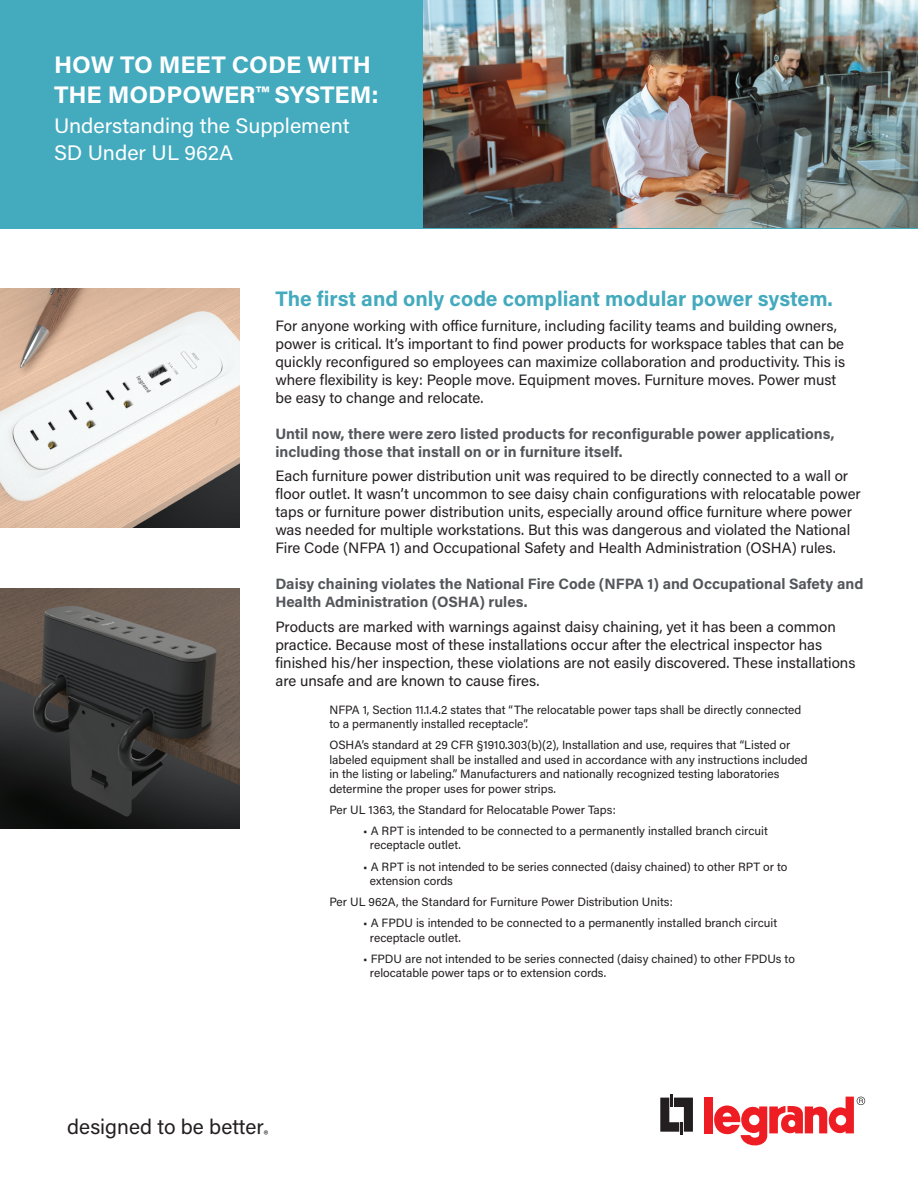
<style>
.page{position:relative;width:918px;height:1188px;background:#fff}
.page>*{position:absolute;margin:0;border:0;box-sizing:border-box;transform-origin:0 0}
.t1{font:700 24px/30px "Acumin Pro";color:#fff}
.t2{font:700 21px "Acumin Pro";color:#44aabe}
.t3{font:21px/27px "Acumin Pro";color:#fff}
.t4{font:21px "Acumin Pro";color:#231f20}
.t5{font:15px/18px "Acumin Pro";color:#231f20}
.t6{font:700 15px/18px "Acumin Pro";color:#54565b}
.t7{font:12px/14.4px "Acumin Pro";color:#231f20}
</style>
<div class="page">
<div style="left:0;top:0;width:918px;height:228px;background:#44aabe"></div>
<svg style="left:660px;top:1095px;width:33px;height:40px"></svg>
<div style="left:705px;top:1097px;width:8px;height:36px;background:#ee1d23"></div>
<svg style="left:714px;top:1097px;width:151px;height:49px"></svg>
<img style="left:424px;top:0;width:494px;height:228px">
<img style="left:0;top:288px;width:240px;height:240px">
<img style="left:0;top:589px;width:239px;height:239px">
<h1 class="t1" style="left:54px;top:49px;width:326px">HOW TO MEET CODE WITH<br>THE MODPOWER™ SYSTEM:</h1>
<h2 class="t3" style="left:54px;top:112px;width:297px">Understanding the Supplement<br>SD Under UL 962A</h2>
<h2 class="t2" style="left:275px;top:284px;width:559px">The first and only code compliant modular power system.</h2>
<p class="t5" style="left:275px;top:316px;width:571px">For anyone working with office furniture, including facility teams and building owners, power is critical. It’s important to find power products for workspace tables that can be quickly reconfigured so employees can maximize collaboration and productivity. This is where flexibility is key: People move. Equipment moves. Furniture moves. Power must be easy to change and relocate.</p>
<p class="t6" style="left:275px;top:424px;width:561px">Until now, there were zero listed products for reconfigurable power applications, including those that install on or in furniture itself.</p>
<p class="t5" style="left:275px;top:466px;width:587px">Each furniture power distribution unit was required to be directly connected to a wall or floor outlet. It wasn’t uncommon to see daisy chain configurations with relocatable power taps or furniture power distribution units, especially around office furniture where power was needed for multiple workstations. But this was dangerous and violated the National Fire Code (NFPA 1) and Occupational Safety and Health Administration (OSHA) rules.</p>
<p class="t6" style="left:275px;top:574px;width:589px">Daisy chaining violates the National Fire Code (NFPA 1) and Occupational Safety and<br>Health Administration (OSHA) rules.</p>
<p class="t5" style="left:275px;top:617px;width:582px">Products are marked with warnings against daisy chaining, yet it has been a common practice. Because most of these installations occur after the electrical inspector has finished his/her inspection, these violations are not easily discovered. These installations are unsafe and are known to cause fires.</p>
<p class="t7" style="left:329px;top:702px;width:474px">NFPA 1, Section 11.1.4.2 states that “The relocatable power taps shall be directly connected to a permanently installed receptacle”.</p>
<p class="t7" style="left:329px;top:738px;width:480px">OSHA’s standard at 29 CFR §1910.303(b)(2), Installation and use, requires that “Listed or labeled equipment shall be installed and used in accordance with any instructions included in the listing or labeling.” Manufacturers and nationally recognized testing laboratories determine the proper uses for power strips.</p>
<p class="t7" style="left:329px;top:802px;width:288px">Per UL 1363, the Standard for Relocatable Power Taps:</p>
<p class="t7" style="left:370px;top:823px;width:399px;text-indent:-7px">• A RPT is intended to be connected to a permanently installed branch circuit receptacle outlet.</p>
<p class="t7" style="left:370px;top:859px;width:419px;text-indent:-7px">• A RPT is not intended to be series connected (daisy chained) to other RPT or to extension cords</p>
<p class="t7" style="left:329px;top:894px;width:345px">Per UL 962A, the Standard for Furniture Power Distribution Units:</p>
<p class="t7" style="left:370px;top:915px;width:409px;text-indent:-7px">• A FPDU is intended to be connected to a permanently installed branch circuit receptacle outlet.</p>
<p class="t7" style="left:370px;top:951px;width:427px;text-indent:-7px">• FPDU are not intended to be series connected (daisy chained) to other FPDUs to relocatable power taps or to extension cords.</p>
<h2 class="t4" style="left:67px;top:1112px;width:202px">designed to be better<sub>®</sub></h2>
</div>
